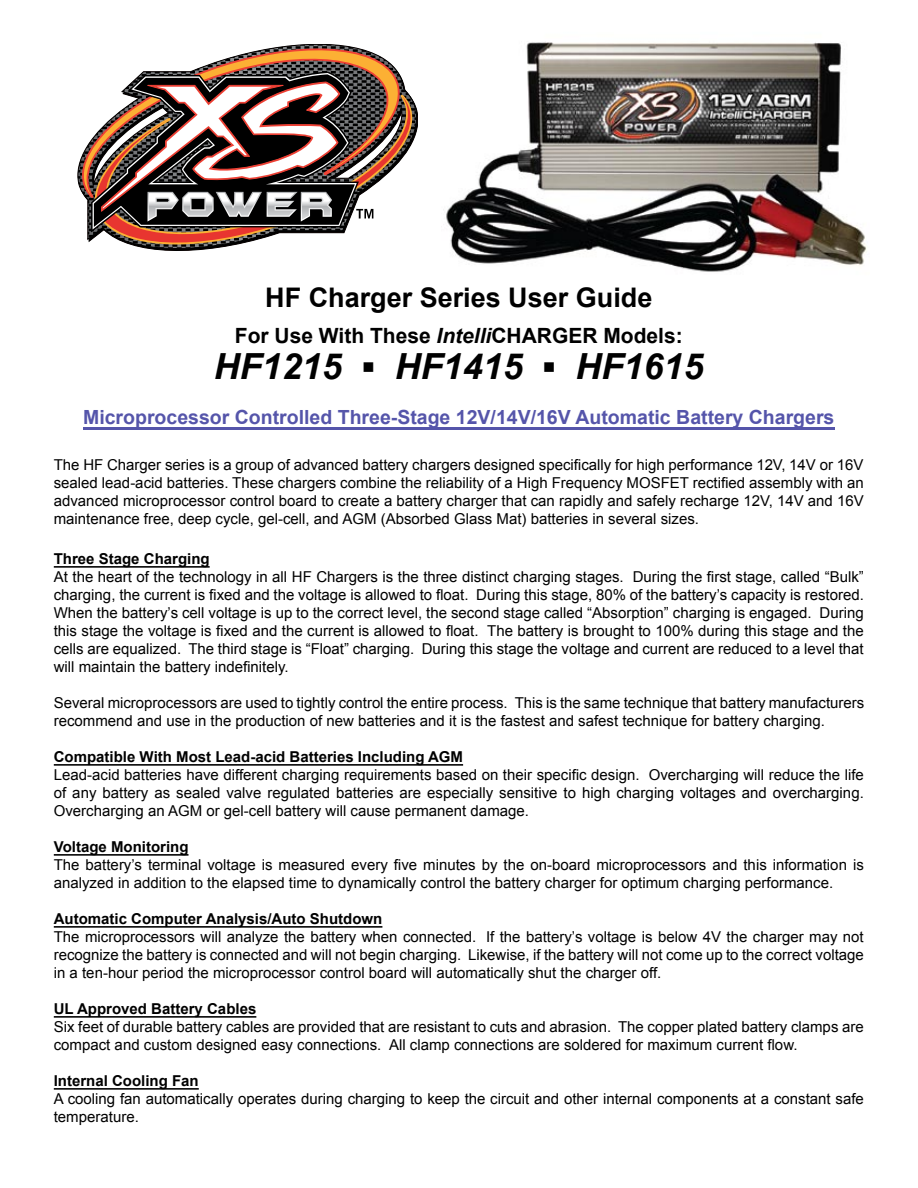
<style>
.page{position:relative;width:918px;height:1188px;background:#fff}
.page>*{position:absolute;margin:0;border:0;box-sizing:border-box;transform-origin:0 0}
.t1{font:italic 700 36px "Arial";color:#000}
.t2{font:700 27px "Arial";color:#000}
.t3{font:700 21px "Arial";color:#000}
.t4{font:700 19.5px "Arial";color:#55a}
.t5{font:15px/18px "Arial";color:#000;text-align:justify}
.t6{font:700 15px "Arial";color:#000}
.s1{font-style:italic}
</style>
<div class="page">
<img style="left:443px;top:41px;width:424px;height:231px">
<svg style="left:91px;top:96px;width:327px;height:155px"></svg>
<svg style="left:78px;top:44px;width:325px;height:153px"></svg>
<svg style="left:92px;top:72px;width:281px;height:160px"></svg>
<hr style="left:54px;top:1088px;width:145px;height:2px;background:#000">
<hr style="left:54px;top:1016px;width:202px;height:2px;background:#000">
<hr style="left:54px;top:926px;width:328px;height:2px;background:#000">
<hr style="left:54px;top:854px;width:135px;height:2px;background:#000">
<hr style="left:54px;top:764px;width:409px;height:2px;background:#000">
<hr style="left:54px;top:566px;width:156px;height:2px;background:#000">
<hr style="left:83px;top:427px;width:751px;height:2px;background:#55a">
<h2 class="t2" style="left:265px;top:279px;width:389px">HF Charger Series User Guide</h2>
<h3 class="t3" style="left:235px;top:322px;width:449px">For Use With These <span class="s1">Intelli</span>CHARGER Models:</h3>
<h1 class="t1" style="left:214px;top:343px;width:491px">HF1215 ▪ HF1415 ▪ HF1615</h1>
<h3 class="t4" style="left:83px;top:404px;width:753px">Microprocessor Controlled Three-Stage 12V/14V/16V Automatic Battery Chargers</h3>
<p class="t5" style="left:54px;top:456px;width:812px">The HF Charger series is a group of advanced battery chargers designed specifically for high performance 12V, 14V or 16V sealed lead-acid batteries. These chargers combine the reliability of a High Frequency MOSFET rectified assembly with an advanced microprocessor control board to create a battery charger that can rapidly and safely recharge 12V, 14V and 16V maintenance free, deep cycle, gel-cell, and AGM (Absorbed Glass Mat) batteries in several sizes.</p>
<p class="t6" style="left:54px;top:549px;width:157px">Three Stage Charging</p>
<p class="t5" style="left:54px;top:568px;width:812px">At the heart of the technology in all HF Chargers is the three distinct charging stages. During the first stage, called “Bulk” charging, the current is fixed and the voltage is allowed to float. During this stage, 80% of the battery’s capacity is restored.<br>When the battery’s cell voltage is up to the correct level, the second stage called “Absorption” charging is engaged. During this stage the voltage is fixed and the current is allowed to float. The battery is brought to 100% during this stage and the cells are equalized. The third stage is “Float” charging. During this stage the voltage and current are reduced to a level that will maintain the battery indefinitely.</p>
<p class="t5" style="left:54px;top:694px;width:812px">Several microprocessors are used to tightly control the entire process. This is the same technique that battery manufacturers recommend and use in the production of new batteries and it is the fastest and safest technique for battery charging.</p>
<p class="t6" style="left:54px;top:747px;width:411px">Compatible With Most Lead-acid Batteries Including AGM</p>
<p class="t5" style="left:54px;top:766px;width:812px">Lead-acid batteries have different charging requirements based on their specific design. Overcharging will reduce the life of any battery as sealed valve regulated batteries are especially sensitive to high charging voltages and overcharging.<br>Overcharging an AGM or gel-cell battery will cause permanent damage.</p>
<p class="t6" style="left:54px;top:837px;width:136px">Voltage Monitoring</p>
<p class="t5" style="left:54px;top:856px;width:812px">The battery’s terminal voltage is measured every five minutes by the on-board microprocessors and this information is analyzed in addition to the elapsed time to dynamically control the battery charger for optimum charging performance.</p>
<p class="t6" style="left:54px;top:909px;width:330px">Automatic Computer Analysis/Auto Shutdown</p>
<p class="t5" style="left:54px;top:928px;width:812px">The microprocessors will analyze the battery when connected. If the battery’s voltage is below 4V the charger may not recognize the battery is connected and will not begin charging. Likewise, if the battery will not come up to the correct voltage in a ten-hour period the microprocessor control board will automatically shut the charger off.</p>
<p class="t6" style="left:54px;top:999px;width:204px">UL Approved Battery Cables</p>
<p class="t5" style="left:54px;top:1018px;width:811px">Six feet of durable battery cables are provided that are resistant to cuts and abrasion. The copper plated battery clamps are compact and custom designed easy connections. All clamp connections are soldered for maximum current flow.</p>
<p class="t6" style="left:54px;top:1071px;width:147px">Internal Cooling Fan</p>
<p class="t5" style="left:54px;top:1090px;width:812px">A cooling fan automatically operates during charging to keep the circuit and other internal components at a constant safe temperature.</p>
</div>
